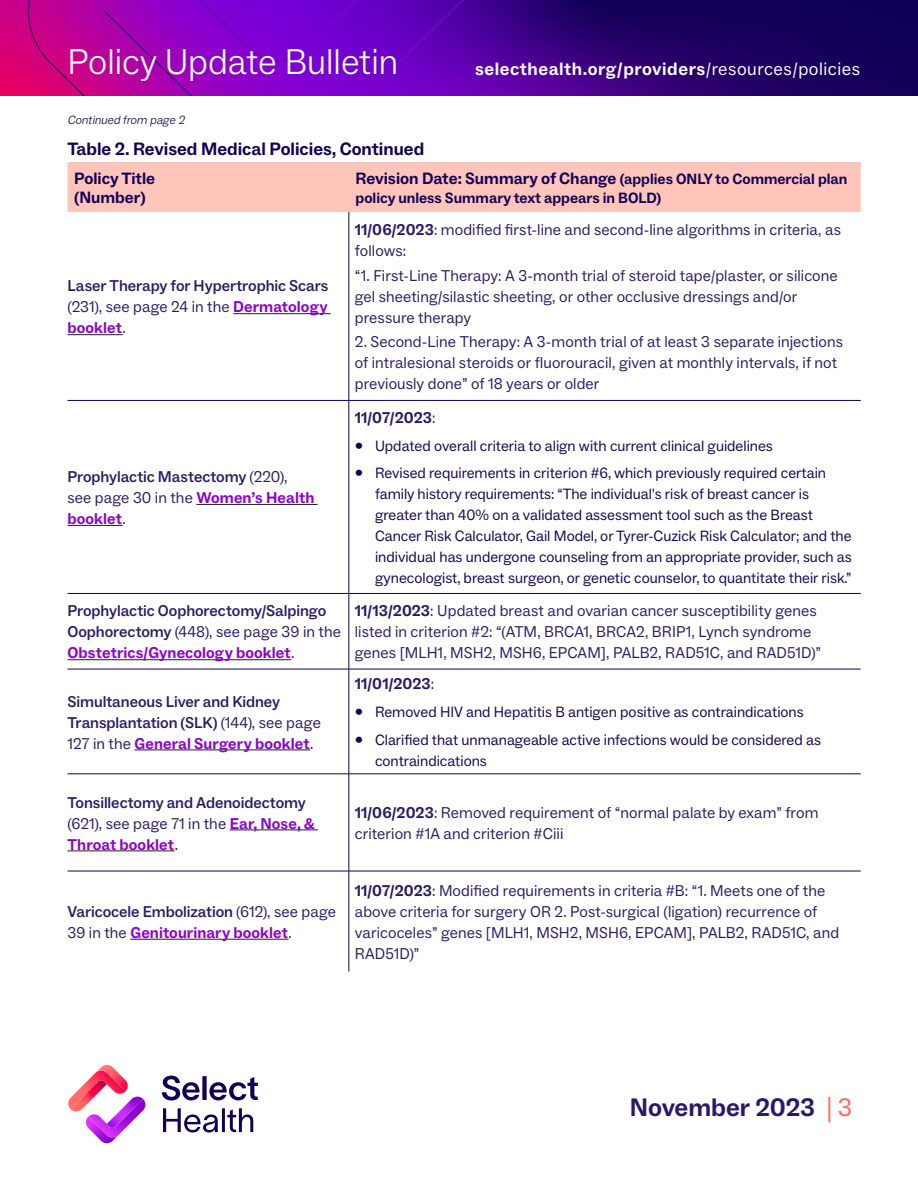
<style>
.page{position:relative;width:918px;height:1188px;background:#fff}
.page>*{position:absolute;margin:0;border:0;box-sizing:border-box;transform-origin:0 0}
.t1{font:300 36px "ABC Social";color:#fff}
.t2{font:700 25.5px "ABC Social";letter-spacing:-.005em;color:#291a68}
.t3{font:700 18px "ABC Social";letter-spacing:.03em;color:#fff}
.Table__Title_Purple{font:700 18px "ABC Social";color:#110057}
.Table__Header_Row{font:700 16.5px/19.5px "ABC Social";color:#110057}
.Table__Body_Row{font:15.75px/21px "ABC Social";letter-spacing:.005em;color:#291a68}
.Table__Body_Row-2{font:500 15.75px/21px "ABC Social";letter-spacing:-.005em;color:#291a68}
.Table__Body_Row-3{font:700 15.75px "ABC Social";color:#291a68}
.t4{font:15px/21px "ABC Social";color:#110057}
.Table__Header_Row-2{font:700 15px "ABC Social";color:#110057}
.Continued_On_From{font:italic 300 12px "ABC Social";color:#110057}
.s1{font-weight:400}
.s2{font-size:15px}
.s3{font-weight:700;color:#8c00cd}
.s4{font-weight:700}
.s5{font-weight:400;color:#ff6d66}
</style>
<div class="page">
<div style="left:68px;top:162px;width:793px;height:50px;background:#ffc5bb"></div>
<hr style="left:349px;top:212px;width:1px;height:188px;background:#110057">
<hr style="left:68px;top:400px;width:281px;height:1px;background:#110057">
<hr style="left:349px;top:400px;width:512px;height:1px;background:#110057">
<hr style="left:349px;top:401px;width:1px;height:192px;background:#110057">
<hr style="left:68px;top:593px;width:281px;height:1px;background:#110057">
<hr style="left:349px;top:593px;width:512px;height:1px;background:#110057">
<hr style="left:349px;top:594px;width:1px;height:75px;background:#110057">
<hr style="left:68px;top:669px;width:281px;height:1px;background:#110057">
<hr style="left:349px;top:669px;width:512px;height:1px;background:#110057">
<hr style="left:349px;top:669px;width:1px;height:105px;background:#110057">
<hr style="left:68px;top:774px;width:281px;height:1px;background:#110057">
<hr style="left:349px;top:774px;width:512px;height:1px;background:#110057">
<hr style="left:349px;top:774px;width:1px;height:97px;background:#110057">
<hr style="left:68px;top:871px;width:281px;height:1px;background:#110057">
<hr style="left:349px;top:871px;width:512px;height:1px;background:#110057">
<hr style="left:349px;top:871px;width:1px;height:100px;background:#110057">
<hr style="left:233px;top:313px;width:98px;height:1px;background:#231f20">
<hr style="left:68px;top:334px;width:55px;height:1px;background:#231f20">
<hr style="left:196px;top:504px;width:122px;height:1px;background:#231f20">
<hr style="left:68px;top:525px;width:55px;height:1px;background:#231f20">
<hr style="left:68px;top:659px;width:223px;height:1px;background:#231f20">
<hr style="left:134px;top:750px;width:176px;height:1px;background:#231f20">
<hr style="left:230px;top:830px;width:88px;height:1px;background:#231f20">
<hr style="left:68px;top:851px;width:107px;height:1px;background:#231f20">
<hr style="left:130px;top:939px;width:159px;height:1px;background:#231f20">
<svg style="left:0;top:0;width:918px;height:95px;background:#260061"></svg>
<svg style="left:162px;top:1076px;width:96px;height:57px"></svg>
<svg style="left:68px;top:1065px;width:78px;height:79px"></svg>
<svg style="left:20px;top:0;width:83px;height:95px;background:#c50088"></svg>
<svg style="left:103px;top:0;width:493px;height:95px;background:#7000b5"></svg>
<h1 class="t1" style="left:68px;top:40px;width:332px">Policy Update Bulletin</h1>
<p class="Continued_On_From" style="left:68px;top:112px;width:121px">Continued from page 2</p>
<p class="Table__Title_Purple" style="left:68px;top:138px;width:358px">Table 2. Revised Medical Policies, Continued</p>
<p class="t3" style="left:475px;top:58px;width:387px">selecthealth.org/providers<span class="s1">/resources/policies</span></p>
<p class="Table__Header_Row" style="left:74px;top:169px;width:82px">Policy Title (Number)</p>
<p class="Table__Header_Row" style="left:356px;top:169px;width:493px">Revision Date: Summary of Change <span class="s2">(applies ONLY to Commercial plan</span></p>
<p class="Table__Header_Row-2" style="left:356px;top:189px;width:307px">policy unless Summary text appears in BOLD)</p>
<p class="Table__Body_Row-2" style="left:68px;top:276px;width:262px;text-align:justify">Laser Therapy for Hypertrophic Scars <span class="s1">(231), see page 24 in the</span> <span class="s3">Dermatology booklet</span><span class="s1">.</span></p>
<p class="Table__Body_Row-2" style="left:68px;top:467px;width:248px">Prophylactic Mastectomy <span class="s1">(220), see page 30 in the</span> <span class="s3">Women’s Health booklet</span><span class="s1">.</span></p>
<p class="Table__Body_Row" style="left:355px;top:220px;width:488px"><span class="s4">11/06/2023</span>: modified first-line and second-line algorithms in criteria, as follows:</p>
<p class="Table__Body_Row" style="left:355px;top:265px;width:484px">“1. First-Line Therapy: A 3-month trial of steroid tape/plaster, or silicone gel sheeting/silastic sheeting, or other occlusive dressings and/or pressure therapy</p>
<p class="Table__Body_Row" style="left:355px;top:332px;width:490px">2. Second-Line Therapy: A 3-month trial of at least 3 separate injections of intralesional steroids or fluorouracil, given at monthly intervals, if not previously done” of 18 years or older</p>
<p class="Table__Body_Row-3" style="left:355px;top:408px;width:82px">11/07/2023<span class="s1">:</span></p>
<p class="t4" style="left:355px;top:435px;width:420px">• Updated overall criteria to align with current clinical guidelines</p>
<p class="t4" style="left:375px;top:463px;width:478px;text-indent:-20px">• Revised requirements in criterion #6, which previously required certain family history requirements: “The individual’s risk of breast cancer is greater than 40% on a validated assessment tool such as the Breast Cancer Risk Calculator, Gail Model, or Tyrer-Cuzick Risk Calculator; and the individual has undergone counseling from an appropriate provider, such as gynecologist, breast surgeon, or genetic counselor, to quantitate their risk.”</p>
<p class="Table__Body_Row-2" style="left:68px;top:601px;width:275px">Prophylactic Oophorectomy/Salpingo<br>Oophorectomy <span class="s1">(448), see page 39 in the<br></span><span class="s3">Obstetrics/Gynecology booklet</span><span class="s1">.</span></p>
<p class="Table__Body_Row" style="left:355px;top:601px;width:468px"><span class="s4">11/13/2023</span>: Updated breast and ovarian cancer susceptibility genes listed in criterion #2: “(ATM, BRCA1, BRCA2, BRIP1, Lynch syndrome genes [MLH1, MSH2, MSH6, EPCAM], PALB2, RAD51C, and RAD51D)”</p>
<p class="Table__Body_Row-2" style="left:68px;top:691px;width:255px">Simultaneous Liver and Kidney<br>Transplantation (SLK) <span class="s1">(144), see page<br>127 in the</span> <span class="s3">General Surgery booklet</span><span class="s1">.</span></p>
<p class="Table__Body_Row-3" style="left:355px;top:674px;width:81px">11/01/2023<span class="s1">:</span></p>
<p class="t4" style="left:355px;top:702px;width:450px">• Removed HIV and Hepatitis B antigen positive as contraindications</p>
<p class="t4" style="left:375px;top:729px;width:447px;text-indent:-20px">• Clarified that unmanageable active infections would be considered as contraindications</p>
<p class="Table__Body_Row-2" style="left:68px;top:792px;width:249px">Tonsillectomy and Adenoidectomy <span class="s1">(621), see page 71 in the</span> <span class="s3">Ear, Nose, &amp;<br>Throat booklet</span><span class="s1">.</span></p>
<p class="Table__Body_Row" style="left:355px;top:802px;width:465px"><span class="s4">11/06/2023</span>: Removed requirement of “normal palate by exam” from criterion #1A and criterion #Ciii</p>
<p class="Table__Body_Row-2" style="left:68px;top:901px;width:270px">Varicocele Embolization <span class="s1">(612), see page<br>39 in the</span> <span class="s3">Genitourinary booklet</span><span class="s1">.</span></p>
<p class="Table__Body_Row" style="left:355px;top:880px;width:486px"><span class="s4">11/07/2023</span>: Modified requirements in criteria #B: “1. Meets one of the above criteria for surgery OR 2. Post-surgical (ligation) recurrence of varicoceles” genes [MLH1, MSH2, MSH6, EPCAM], PALB2, RAD51C, and RAD51D)”</p>
<h2 class="t2" style="left:630px;top:1092px;width:224px">November 2023 <span class="s5">| 3</span></h2>
</div>
